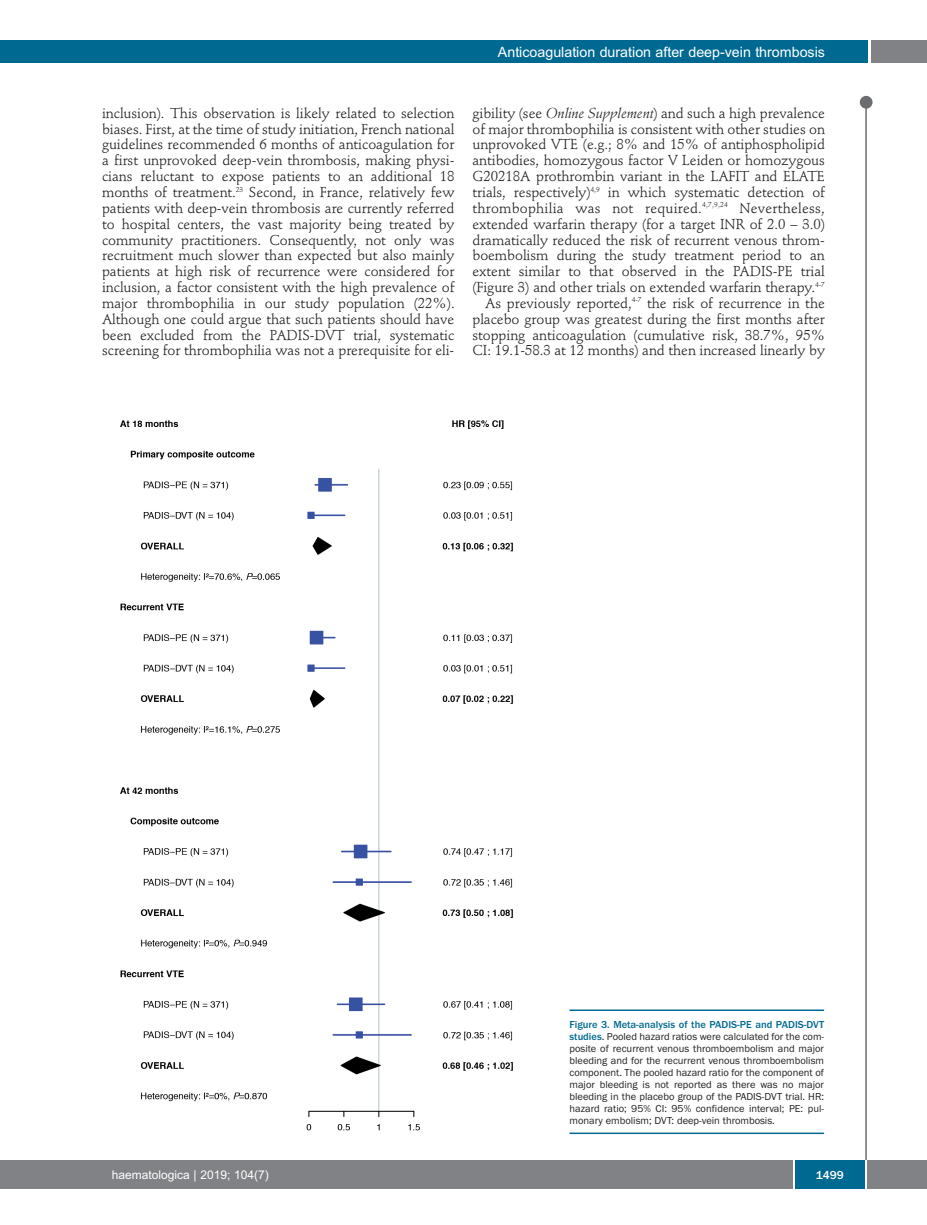
<style>
.page{position:relative;width:927px;height:1225px;background:#fff}
.page>*{position:absolute;margin:0;border:0;box-sizing:border-box;transform-origin:0 0}
.t1{font:14.25px/15.9px "Stempel Schneidler";letter-spacing:-.005em;color:#231f20;text-align:justify}
.t2{font:14.25px "Arial";color:#fff}
.t3{font:12px "Arial";color:#fff}
.t4{font:500 12px "Franklin Gothic";color:#fff}
.t5{font:10.5px/12px "Franklin Gothic";color:#231f20;text-align:justify}
.s1{font-style:italic}
.s2{font-weight:500;color:#006991}
</style>
<div class="page">
<div style="left:860px;top:96px;width:12px;height:13px;background:#6c6d70;border-radius:50%"></div>
<hr style="left:865px;top:98px;width:2px;height:1062px;background:#6c6d70">
<div style="left:871px;top:40px;width:56px;height:22px;background:#808285"></div>
<div style="left:18px;top:40px;width:849px;height:22px;background:#006991"></div>
<div style="left:17px;top:1160px;width:910px;height:28px;background:#808285"></div>
<div style="left:795px;top:1160px;width:70px;height:28px;background:#006991"></div>
<hr style="left:793px;top:1160px;width:2px;height:28px;background:#fff">
<hr style="left:865px;top:1160px;width:2px;height:28px;background:#fff">
<div style="left:0;top:40px;width:19px;height:22px;background:#006991"></div>
<div style="left:0;top:1160px;width:18px;height:28px;background:#808285"></div>
<img style="left:120px;top:420px;width:393px;height:711px">
<hr style="left:569px;top:1009px;width:255px;height:2px;background:#006991">
<hr style="left:569px;top:1132px;width:255px;height:2px;background:#006991">
<p class="t2" style="left:498px;top:44px;width:329px">Anticoagulation duration after deep-vein thrombosis</p>
<p class="t1" style="left:102px;top:106px;width:354px">inclusion). This observation is likely related to selection biases. First, at the time of study initiation, French national guidelines recommended 6 months of anticoagulation for a first unprovoked deep-vein thrombosis, making physi&shy;cians reluctant to expose patients to an additional 18 months of treatment.<sup>23</sup> Second, in France, relatively few patients with deep-vein thrombosis are currently referred to hospital centers, the vast majority being treated by community practitioners. Consequently, not only was recruitment much slower than expected but also mainly patients at high risk of recurrence were considered for inclusion, a factor consistent with the high prevalence of major thrombophilia in our study population (22%).<br>Although one could argue that such patients should have been excluded from the PADIS-DVT trial, systematic screening for thrombophilia was not a prerequisite for eli-</p>
<p class="t1" style="left:472px;top:106px;width:354px;text-align:right">gibility (see <span class="s1">Online Supplement</span>) and such a high prevalence of major thrombophilia is consistent with other studies on unprovoked VTE (e.g.; 8% and 15% of antiphospholipid antibodies, homozygous factor V Leiden or homozygous G20218A prothrombin variant in the LAFIT and ELATE trials, respectively)<sup>4,9</sup> in which systematic detection of thrombophilia was not required.<sup>4,7,9,24</sup> Nevertheless, extended warfarin therapy (for a target INR of 2.0 – 3.0) dramatically reduced the risk of recurrent venous throm&shy;boembolism during the study treatment period to an extent similar to that observed in the PADIS-PE trial (Figure 3) and other trials on extended warfarin therapy.<sup>4-7<br></sup>As previously reported,<sup>4-7</sup> the risk of recurrence in the placebo group was greatest during the first months after stopping anticoagulation (cumulative risk, 38.7%, 95% CI: 19.1-58.3 at 12 months) and then increased linearly by</p>
<p class="t5" style="left:569px;top:1018px;width:256px"><span class="s2">Figure 3. Meta-analysis of the PADIS-PE and PADIS-DVT studies</span>. Pooled hazard ratios were calculated for the com&shy;posite of recurrent venous thromboembolism and major bleeding and for the recurrent venous thromboembolism component. The pooled hazard ratio for the component of major bleeding is not reported as there was no major bleeding in the placebo group of the PADIS-DVT trial. HR: hazard ratio; 95% CI: 95% confidence interval; PE: pul&shy;monary embolism; DVT: deep-vein thrombosis.</p>
<p class="t3" style="left:112px;top:1167px;width:158px">haematologica | 2019; 104(7)</p>
<p class="t4" style="left:816px;top:1167px;width:30px">1499</p>
</div>
